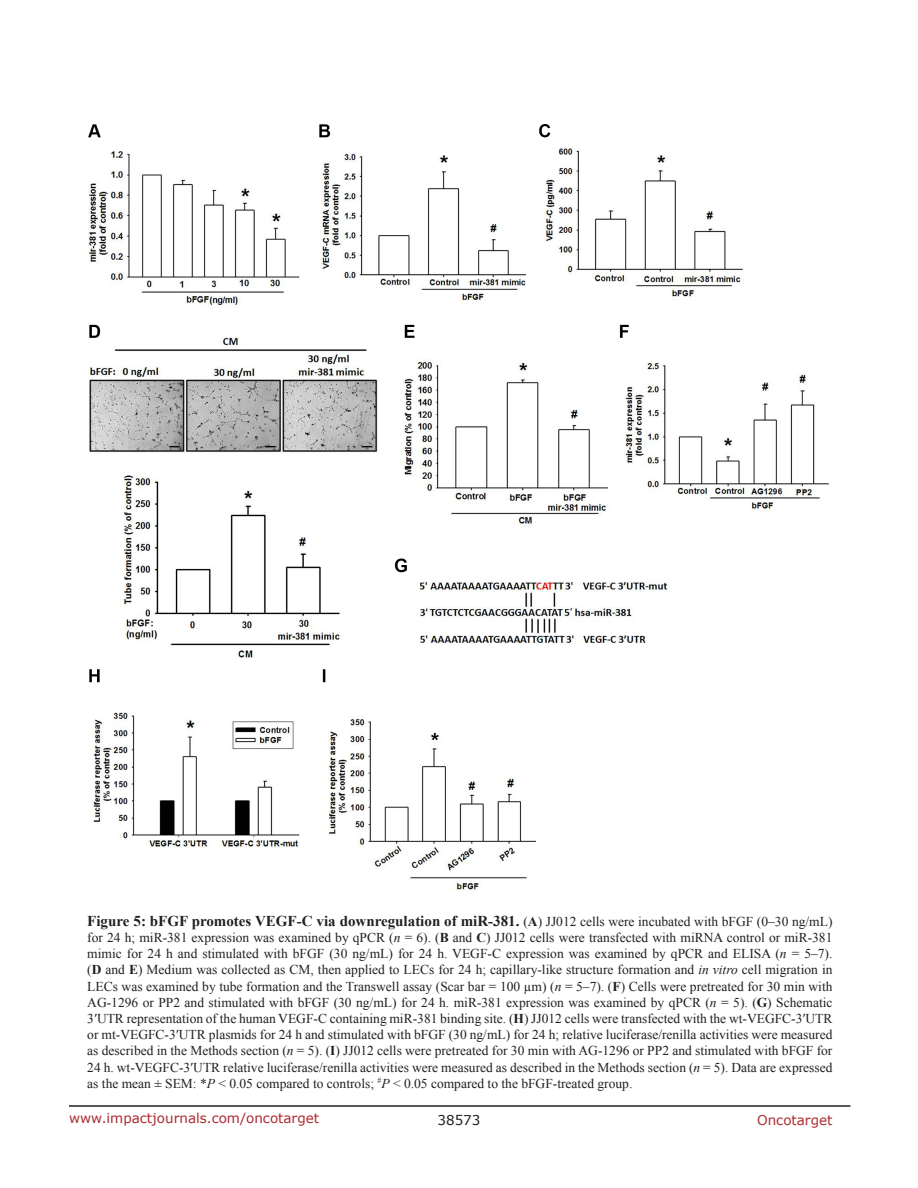
<style>
.page{position:relative;width:918px;height:1188px;background:#fff}
.page>*{position:absolute;margin:0;border:0;box-sizing:border-box;transform-origin:0 0}
.t1{font:700 15px "Times New Roman";color:#231f20}
.t2{font:13.5px/16.2px "Times New Roman";color:#231f20;text-align:justify}
.t3{font:13.5px "Verdana";color:#ac2b31}
.t4{font:13.5px "Verdana";color:#231f20}
.s1{font-weight:400;font-size:13.5px}
.s2{font-size:13.5px}
.s3{font-style:italic}
.s4{font-weight:700}
</style>
<div class="page">
<hr style="left:69px;top:1105px;width:781px;height:2px;background:#231f20">
<img style="left:89px;top:125px;width:740px;height:765px">
<p class="t1" style="left:87px;top:910px;width:747px">Figure 5: bFGF promotes VEGF-C via downregulation of miR-381. <span class="s1">(</span><span class="s2">A</span><span class="s1">) JJ012 cells were incubated with bFGF (0–30 ng/mL)</span></p>
<p class="t2" style="left:87px;top:929px;width:747px">for 24 h; miR-381 expression was examined by qPCR (<span class="s3">n</span> = 6). (<span class="s4">B</span> and <span class="s4">C</span>) JJ012 cells were transfected with miRNA control or miR-381 mimic for 24 h and stimulated with bFGF (30 ng/mL) for 24 h. VEGF-C expression was examined by qPCR and ELISA (<span class="s3">n</span> = 5–7). (<span class="s4">D</span> and <span class="s4">E</span>) Medium was collected as CM, then applied to LECs for 24 h; capillary-like structure formation and <span class="s3">in vitro</span> cell migration in LECs was examined by tube formation and the Transwell assay (Scar bar = 100 µm) (<span class="s3">n</span> = 5–7). (<span class="s4">F</span>) Cells were pretreated for 30 min with AG-1296 or PP2 and stimulated with bFGF (30 ng/mL) for 24 h. miR-381 expression was examined by qPCR (<span class="s3">n</span> = 5). (<span class="s4">G</span>) Schematic 3′UTR representation of the human VEGF-C containing miR-381 binding site. (<span class="s4">H</span>) JJ012 cells were transfected with the wt-VEGFC-3′UTR or mt-VEGFC-3′UTR plasmids for 24 h and stimulated with bFGF (30 ng/mL) for 24 h; relative luciferase/renilla activities were measured as described in the Methods section (<span class="s3">n</span> = 5). (<span class="s4">I</span>) JJ012 cells were pretreated for 30 min with AG-1296 or PP2 and stimulated with bFGF for 24 h. wt-VEGFC-3′UTR relative luciferase/renilla activities were measured as described in the Methods section (<span class="s3">n</span> = 5). Data are expressed as the mean ± SEM: *<span class="s3">P</span> &lt; 0.05 compared to controls; <sup>#</sup><span class="s3">P</span> &lt; 0.05 compared to the bFGF-treated group.</p>
<p class="t3" style="left:69px;top:1109px;width:252px">www.impactjournals.com/oncotarget</p>
<p class="t4" style="left:438px;top:1111px;width:44px">38573</p>
<p class="t3" style="left:757px;top:1111px;width:77px">Oncotarget</p>
</div>
